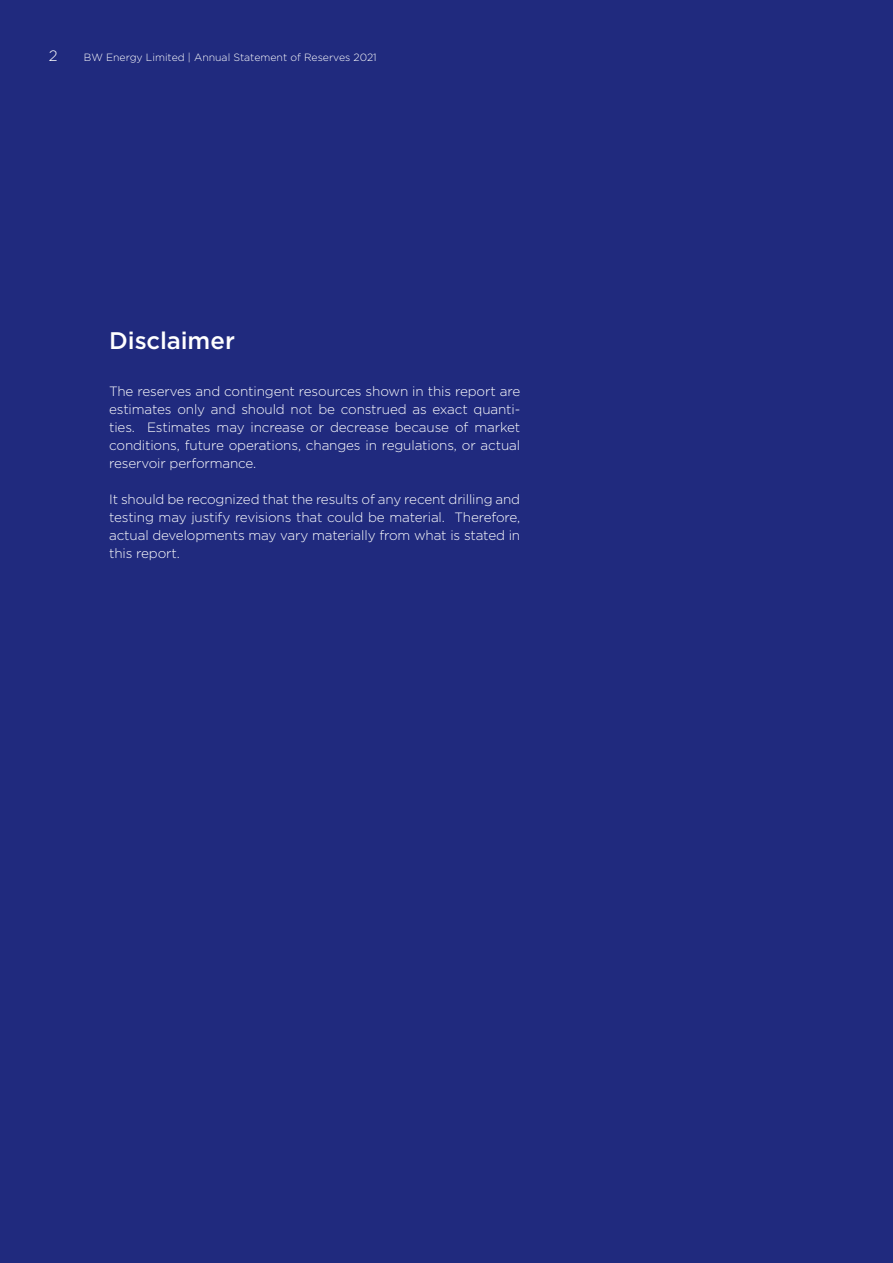
<style>
.page{position:relative;width:893px;height:1263px;background:#202a7e}
.page>*{position:absolute;margin:0;border:0;box-sizing:border-box;transform-origin:0 0}
.Hovedtittel{font:500 24px "Gotham";letter-spacing:-.005em;color:#fff}
.t1{font:300 15px "Gotham";color:#fff}
.Brødtekst{font:300 13.5px/18px "Gotham";letter-spacing:-.01em;color:#fff;text-align:justify}
.t2{font:300 10.5px "Gotham";color:#fff}
</style>
<div class="page">
<p class="t1" style="left:49px;top:47px;width:10px">2</p>
<p class="t2" style="left:84px;top:51px;width:294px">BW Energy Limited | Annual Statement of Reserves 2021</p>
<p class="Hovedtittel" style="left:109px;top:325px;width:127px">Disclaimer</p>
<p class="Brødtekst" style="left:109px;top:382px;width:413px">The reserves and contingent resources shown in this report are estimates only and should not be construed as exact quanti&shy;ties. Estimates may increase or decrease because of market conditions, future operations, changes in regulations, or actual reservoir performance.</p>
<p class="Brødtekst" style="left:109px;top:490px;width:413px">It should be recognized that the results of any recent drilling and testing may justify revisions that could be material. Therefore, actual developments may vary materially from what is stated in this report.</p>
</div>
